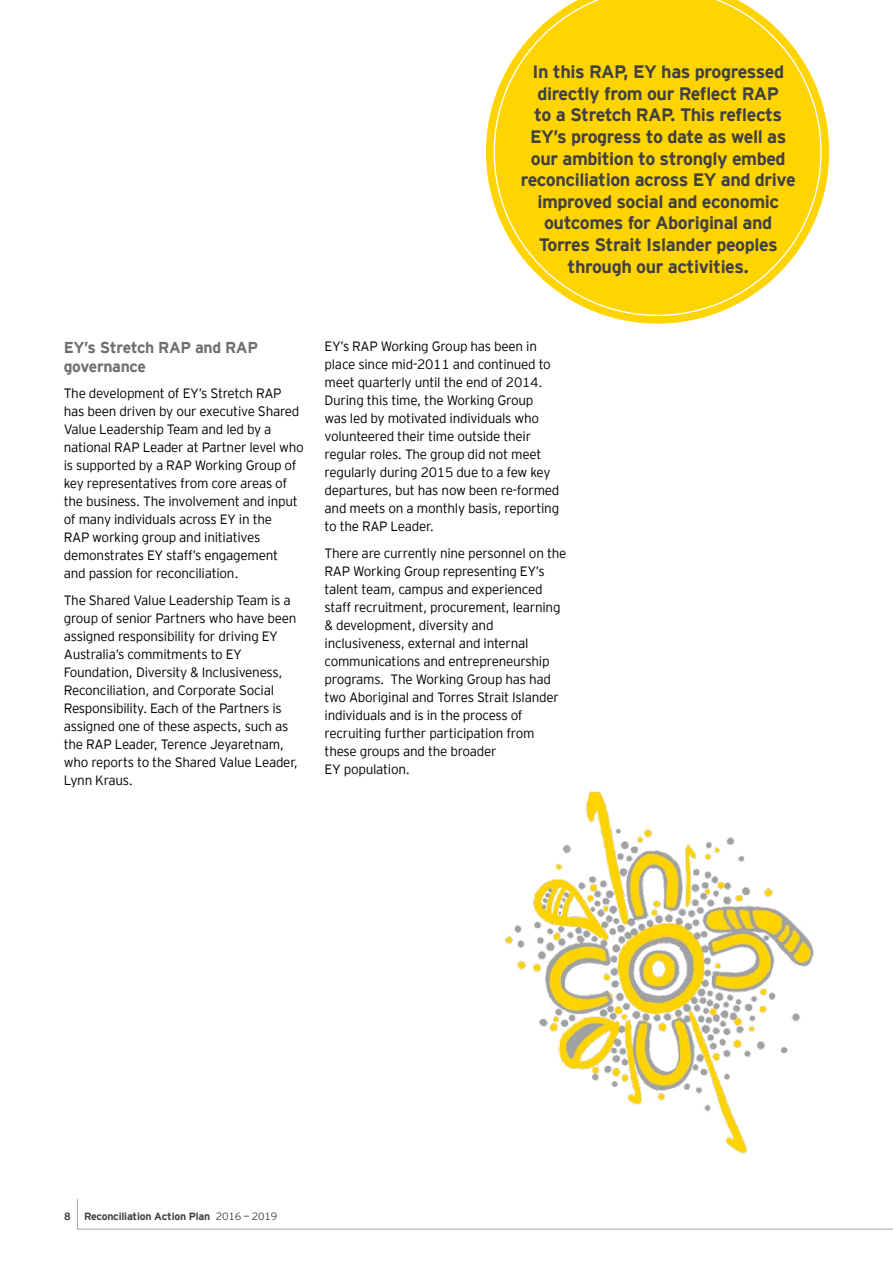
<style>
.page{position:relative;width:893px;height:1263px;background:#fff}
.page>*{position:absolute;margin:0;border:0;box-sizing:border-box;transform-origin:0 0}
.t1{font:700 18px/21.6px "EY Interstate";letter-spacing:-.025em;color:#414042;text-align:center}
.Subheading{font:700 15.75px/18.8px "EY Interstate";letter-spacing:-.02em;color:#6d6e71}
.Body_copy{font:300 13.5px/18px "EY Interstate";letter-spacing:-.02em;color:#000}
.t2{font:700 10.5px "EY Interstate";letter-spacing:-.02em;color:#414042}
.s1{font-weight:300}
</style>
<div class="page">
<svg style="left:77px;top:1199px;width:816px;height:30px"></svg>
<img style="left:505px;top:791px;width:309px;height:363px">
<svg style="left:486px;top:100px;width:343px;height:224px"></svg>
<svg style="left:494px;top:0;width:328px;height:316px;background:#ffda27"></svg>
<p class="t1" style="left:521px;top:60px;width:276px">In this RAP, EY has progressed directly from our Reflect RAP<br>to a Stretch RAP. This reflects<br>EY’s progress to date as well as our ambition to strongly embed reconciliation across EY and drive improved social and economic outcomes for Aboriginal and<br>Torres Strait Islander peoples through our activities.</p>
<p class="Subheading" style="left:64px;top:337px;width:196px">EY’s Stretch RAP and RAP governance</p>
<p class="Body_copy" style="left:64px;top:383px;width:242px">The development of EY’s Stretch RAP has been driven by our executive Shared Value Leadership Team and led by a national RAP Leader at Partner level who is supported by a RAP Working Group of key representatives from core areas of the business. The involvement and input of many individuals across EY in the<br>RAP working group and initiatives demonstrates EY staff’s engagement<br>and passion for reconciliation.</p>
<p class="Body_copy" style="left:64px;top:590px;width:236px">The Shared Value Leadership Team is a group of senior Partners who have been assigned responsibility for driving EY Australia’s commitments to EY Foundation, Diversity &amp; Inclusiveness, Reconciliation, and Corporate Social Responsibility. Each of the Partners is assigned one of these aspects, such as the RAP Leader, Terence Jeyaretnam, who reports to the Shared Value Leader, Lynn Kraus.</p>
<p class="Body_copy" style="left:325px;top:336px;width:236px">EY’s RAP Working Group has been in place since mid-2011 and continued to meet quarterly until the end of 2014.<br>During this time, the Working Group<br>was led by motivated individuals who volunteered their time outside their regular roles. The group did not meet regularly during 2015 due to a few key departures, but has now been re-formed and meets on a monthly basis, reporting to the RAP Leader.</p>
<p class="Body_copy" style="left:325px;top:543px;width:243px">There are currently nine personnel on the RAP Working Group representing EY’s talent team, campus and experienced staff recruitment, procurement, learning &amp; development, diversity and inclusiveness, external and internal communications and entrepreneurship programs. The Working Group has had two Aboriginal and Torres Strait Islander individuals and is in the process of recruiting further participation from these groups and the broader<br>EY population.</p>
<p class="t2" style="left:64px;top:1208px;width:8px">8</p>
<p class="t2" style="left:84px;top:1208px;width:195px">Reconciliation Action Plan <span class="s1">2016 — 2019</span></p>
</div>
